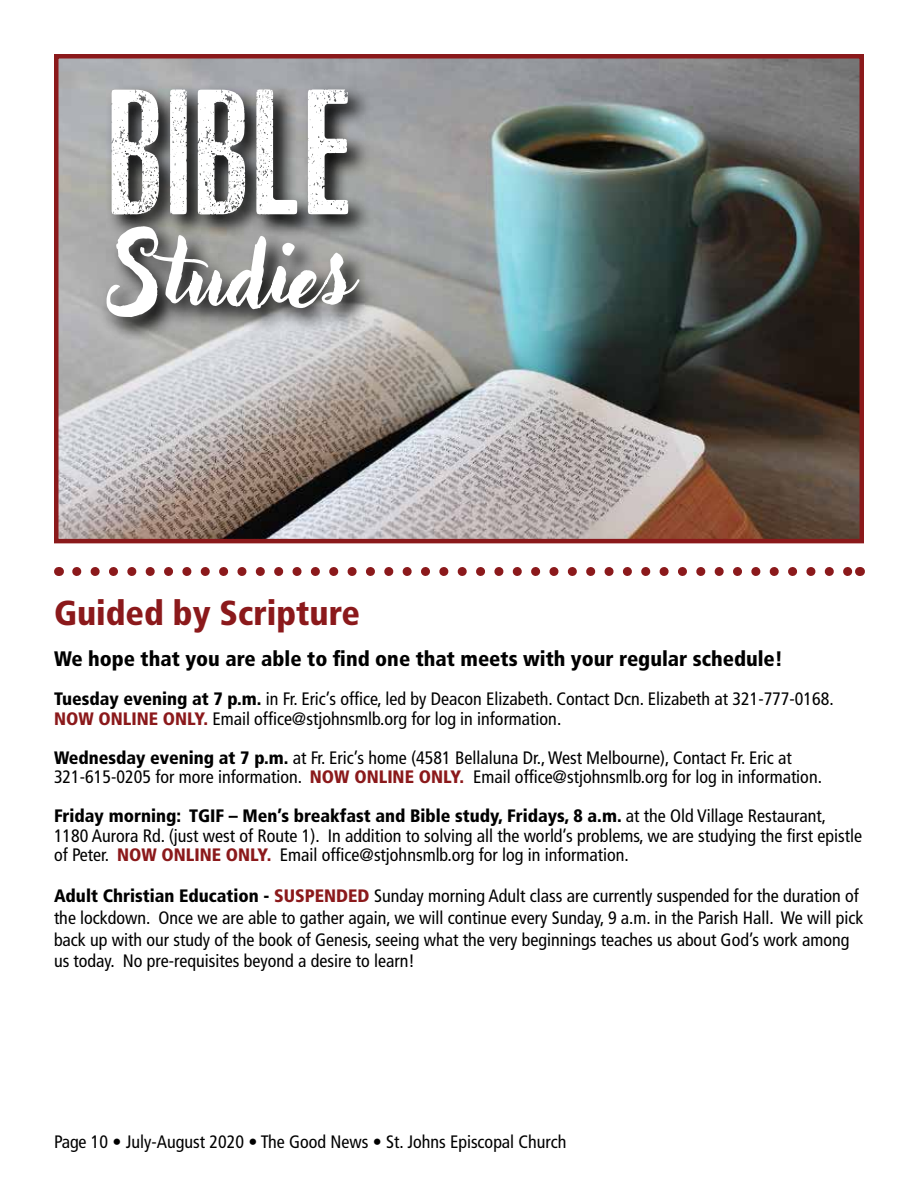
<style>
.page{position:relative;width:918px;height:1188px;background:#fff}
.page>*{position:absolute;margin:0;border:0;box-sizing:border-box;transform-origin:0 0}
.t1{font:900 condensed 34.5px "Frutiger LT Std";color:#8b191b}
.t2{font:900 condensed 21px "Frutiger LT Std";color:#000}
.t3{font:condensed 18px/19.5px "Frutiger LT Std";color:#000}
.s1{font-weight:900}
.s2{font-weight:900;color:#8b191b}
</style>
<div class="page">
<img style="left:59px;top:59px;width:800px;height:479px">
<div style="left:54px;top:54px;width:810px;height:489px;border:4px solid #8b191b"></div>
<svg style="left:77px;top:567px;width:773px;height:9px"></svg>
<svg style="left:101px;top:84px;width:282px;height:257px;background:#9c9e9e"></svg>
<svg style="left:106px;top:226px;width:254px;height:91px"></svg>
<svg style="left:112px;top:89px;width:236px;height:125px"></svg>
<h1 class="t1" style="left:54px;top:592px;width:308px">Guided by Scripture</h1>
<p class="t2" style="left:54px;top:646px;width:731px">We hope that you are able to find one that meets with your regular schedule!</p>
<p class="t3" style="left:54px;top:689px;width:781px"><span class="s1">Tuesday evening at 7 p.m.</span> in Fr. Eric’s office, led by Deacon Elizabeth. Contact Dcn. Elizabeth at 321-777-0168.<br><span class="s2">NOW ONLINE ONLY.</span> Email office@stjohnsmlb.org for log in information.</p>
<p class="t3" style="left:54px;top:748px;width:769px"><span class="s1">Wednesday evening at 7 p.m.</span> at Fr. Eric’s home (4581 Bellaluna Dr., West Melbourne), Contact Fr. Eric at<br>321-615-0205 for more information. <span class="s2">NOW ONLINE ONLY.</span> Email office@stjohnsmlb.org for log in information.</p>
<p class="t3" style="left:54px;top:806px;width:810px"><span class="s1">Friday morning: TGIF – Men’s breakfast and Bible study, Fridays, 8 a.m.</span> at the Old Village Restaurant,<br>1180 Aurora Rd. (just west of Route 1). In addition to solving all the world’s problems, we are studying the first epistle of Peter. <span class="s2">NOW ONLINE ONLY.</span> Email office@stjohnsmlb.org for log in information.</p>
<p class="t3" style="left:54px;top:885px;width:811px;line-height:21.6px"><span class="s1">Adult Christian Education -</span> <span class="s2">SUSPENDED</span> Sunday morning Adult class are currently suspended for the duration of the lockdown. Once we are able to gather again, we will continue every Sunday, 9 a.m. in the Parish Hall. We will pick back up with our study of the book of Genesis, seeing what the very beginnings teaches us about God’s work among us today. No pre-requisites beyond a desire to learn!</p>
<p class="t3" style="left:54px;top:1132px;width:514px">Page 10 • July-August 2020 • The Good News • St. Johns Episcopal Church</p>
</div>
